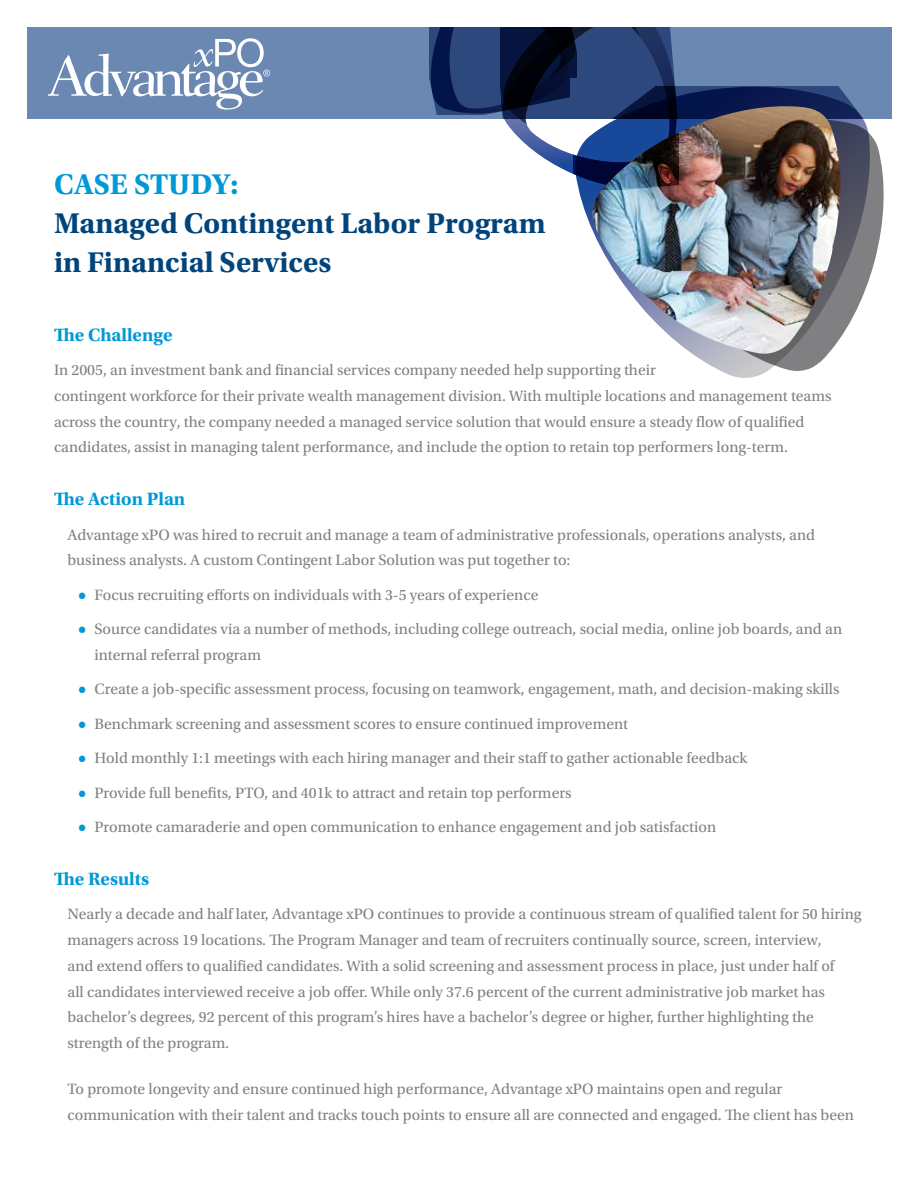
<style>
.page{position:relative;width:918px;height:1188px;background:#fff}
.page>*{position:absolute;margin:0;border:0;box-sizing:border-box;transform-origin:0 0}
.t1{font:700 30px/39px "Utopia Std";color:#00447c}
.t2{font:700 30px "Utopia Std";color:#0099d7}
.t3{font:700 18.75px "Utopia Std";color:#0099d7}
.t4{font:15.75px/25.8px "Utopia Std";color:#807f83}
.s1{font-weight:700;font-size:18px;color:#0099d7}
</style>
<div class="page">
<div style="left:27px;top:27px;width:865px;height:92px;background:#6b88b3"></div>
<svg style="left:48px;top:38px;width:222px;height:72px"></svg>
<svg style="left:582px;top:86px;width:302px;height:292px"></svg>
<img style="left:589px;top:106px;width:256px;height:249px">
<svg style="left:429px;top:27px;width:256px;height:175px"></svg>
<h1 class="t2" style="left:54px;top:167px;width:186px">CASE STUDY:</h1>
<h1 class="t1" style="left:54px;top:204px;width:493px">Managed Contingent Labor Program in Financial Services</h1>
<p class="t3" style="left:54px;top:324px;width:120px">The Challenge</p>
<p class="t4" style="left:54px;top:357px;width:779px">In 2005, an investment bank and financial services company needed help supporting their<br>contingent workforce for their private wealth management division. With multiple locations and management teams across the country, the company needed a managed service solution that would ensure a steady flow of qualified candidates, assist in managing talent performance, and include the option to retain top performers long-term.</p>
<p class="t3" style="left:54px;top:488px;width:133px">The Action Plan</p>
<p class="t4" style="left:68px;top:522px;width:749px">Advantage xPO was hired to recruit and manage a team of administrative professionals, operations analysts, and business analysts. A custom Contingent Labor Solution was put together to:</p>
<p class="t4" style="left:78px;top:582px;width:462px"><span class="s1">•</span> Focus recruiting efforts on individuals with 3-5 years of experience</p>
<p class="t4" style="left:94px;top:616px;width:749px;text-indent:-16px"><span class="s1">•</span> Source candidates via a number of methods, including college outreach, social media, online job boards, and an internal referral program</p>
<p class="t4" style="left:78px;top:677px;width:763px"><span class="s1">•</span> Create a job-specific assessment process, focusing on teamwork, engagement, math, and decision-making skills</p>
<p class="t4" style="left:78px;top:711px;width:551px"><span class="s1">•</span> Benchmark screening and assessment scores to ensure continued improvement</p>
<p class="t4" style="left:78px;top:746px;width:670px"><span class="s1">•</span> Hold monthly 1:1 meetings with each hiring manager and their staff to gather actionable feedback</p>
<p class="t4" style="left:78px;top:780px;width:495px"><span class="s1">•</span> Provide full benefits, PTO, and 401k to attract and retain top performers</p>
<p class="t4" style="left:78px;top:814px;width:639px"><span class="s1">•</span> Promote camaraderie and open communication to enhance engagement and job satisfaction</p>
<p class="t3" style="left:54px;top:868px;width:97px">The Results</p>
<p class="t4" style="left:68px;top:902px;width:796px">Nearly a decade and half later, Advantage xPO continues to provide a continuous stream of qualified talent for 50 hiring managers across 19 locations. The Program Manager and team of recruiters continually source, screen, interview,<br>and extend offers to qualified candidates. With a solid screening and assessment process in place, just under half of<br>all candidates interviewed receive a job offer. While only 37.6 percent of the current administrative job market has bachelor’s degrees, 92 percent of this program’s hires have a bachelor’s degree or higher, further highlighting the strength of the program.</p>
<p class="t4" style="left:68px;top:1076px;width:788px">To promote longevity and ensure continued high performance, Advantage xPO maintains open and regular communication with their talent and tracks touch points to ensure all are connected and engaged. The client has been</p>
</div>
